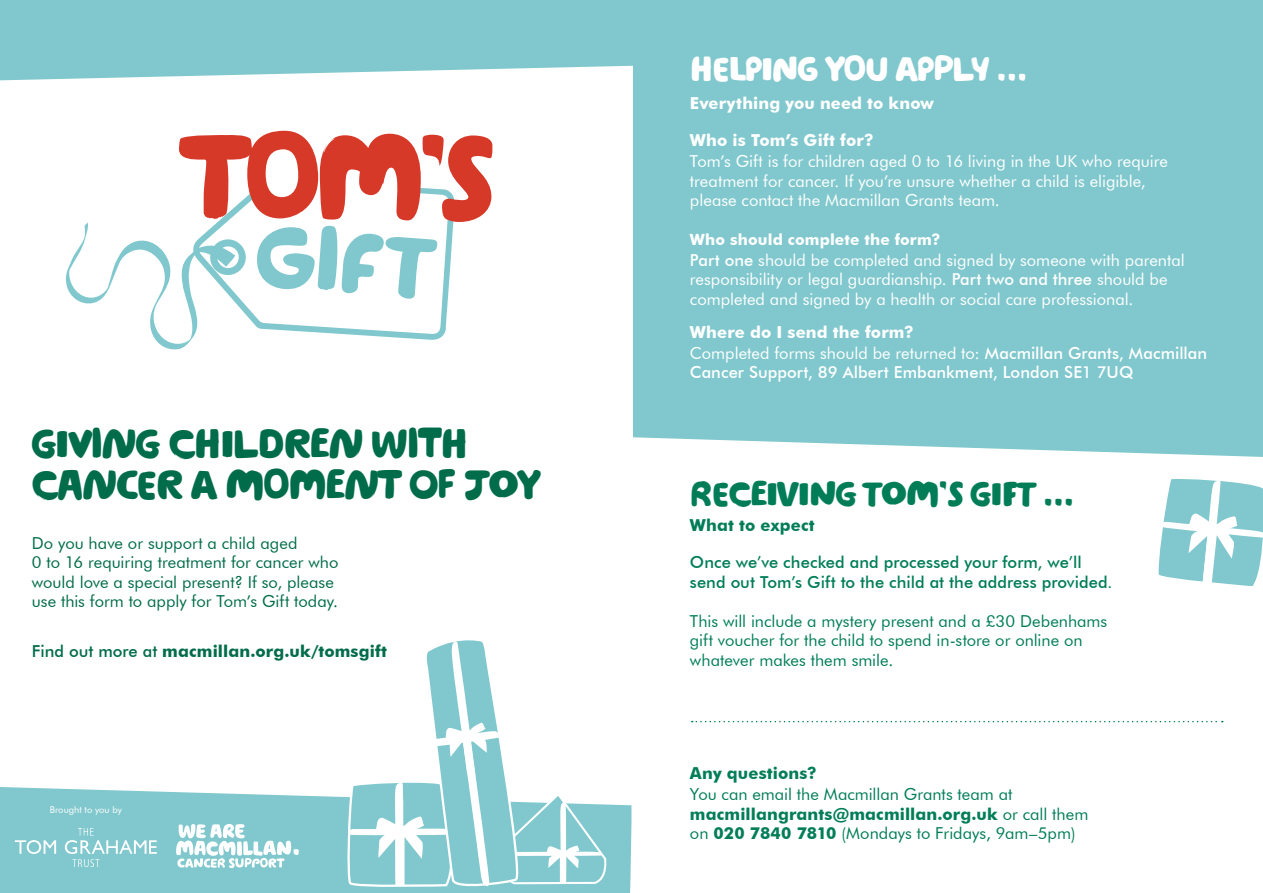
<style>
.page{position:relative;width:1263px;height:893px;background:#fff}
.page>*{position:absolute;margin:0;border:0;box-sizing:border-box;transform-origin:0 0}
.t1{font:40.65px/41px "Macmillan Headline";letter-spacing:-.005em;color:#006c4a}
.t2{font:34.5px "Macmillan Headline";color:#007d57}
.t3{font:34.5px "Macmillan Headline";letter-spacing:.005em;color:#fff}
.t4{font:16.5px/19.5px "Futura BT";color:#fff}
.t5{font:16.5px/19.5px "Futura BT";color:#007d57}
.t6{font:16.5px/19.5px "Futura BT";color:#006c4a}
.t7{font:500 16.5px/19.5px "Futura BT";letter-spacing:.005em;color:#fff}
.t8{font:500 16.5px/19.5px "Futura BT";letter-spacing:.005em;color:#007d57}
.t9{font:700 16.5px "Futura BT";letter-spacing:.005em;color:#fff}
.t10{font:700 16.5px "Futura BT";letter-spacing:.005em;color:#006c4a}
.t11{font:700 16.5px "Futura BT";letter-spacing:.01em;color:#007d57}
.t12{font:700 15.45px "Futura BT";letter-spacing:.01em;color:#fff}
.t13{font:9.45px "Futura BT";color:#fff}
.s1{font-weight:500}
.s2{font-weight:400}
.s3{font-weight:700}
</style>
<div class="page">
<svg style="left:0;top:787px;width:631px;height:106px;background:#89ccd0"></svg>
<svg style="left:344px;top:640px;width:264px;height:250px"></svg>
<svg style="left:0;top:0;width:634px;height:81px;background:#8ccdd1"></svg>
<svg style="left:65px;top:131px;width:427px;height:218px"></svg>
<svg style="left:15px;top:828px;width:142px;height:39px;background:#90cfd3"></svg>
<svg style="left:176px;top:824px;width:123px;height:44px"></svg>
<div style="left:634px;top:0;width:629px;height:457px;background:#80c8cd"></div>
<svg style="left:1158px;top:479px;width:105px;height:108px"></svg>
<svg style="left:692px;top:721px;width:531px;height:1px"></svg>
<h1 class="t1" style="left:32px;top:424px;width:509px">GIVING CHILDREN WITH<br>CANCER A MOMENT OF JOY</h1>
<p class="t6" style="left:32px;top:533px;width:308px">Do you have or support a child aged<br>0 to 16 requiring treatment for cancer who would love a special present? If so, please use this form to apply for Tom’s Gift today.</p>
<p class="t10" style="left:32px;top:641px;width:357px"><span class="s1">Find out more at</span> macmillan.org.uk/tomsgift</p>
<p class="t13" style="left:50px;top:804px;width:74px">Brought to you by</p>
<h2 class="t3" style="left:690px;top:48px;width:338px">HELPING YOU APPLY ...</h2>
<p class="t9" style="left:690px;top:94px;width:245px">Everything you need to know</p>
<p class="t9" style="left:690px;top:130px;width:185px">Who is Tom’s Gift for?</p>
<p class="t4" style="left:690px;top:152px;width:479px">Tom’s Gift is for children aged 0 to 16 living in the UK who require treatment for cancer. If you’re unsure whether a child is eligible, please contact the Macmillan Grants team.</p>
<p class="t12" style="left:690px;top:230px;width:252px">Who should complete the form?</p>
<p class="t4" style="left:690px;top:250px;width:496px"><span class="s1">Part one</span> should be completed and signed by someone with parental responsibility or legal guardianship. <span class="s1">Part two and three</span> should be completed and signed by a health or social care professional.</p>
<p class="t7" style="left:690px;top:343px;width:519px"><span class="s2">Completed forms should be returned to:</span> Macmillan Grants, Macmillan<br>Cancer Support, 89 Albert Embankment, London SE1 7UQ</p>
<p class="t9" style="left:690px;top:322px;width:225px">Where do I send the form?</p>
<h2 class="t2" style="left:690px;top:472px;width:385px">RECEIVING TOM’S GIFT ...</h2>
<p class="t11" style="left:690px;top:515px;width:126px">What to expect</p>
<p class="t8" style="left:690px;top:552px;width:424px">Once we’ve checked and processed your form, we’ll send out Tom’s Gift to the child at the address provided.</p>
<p class="t5" style="left:690px;top:611px;width:419px">This will include a mystery present and a £30 Debenhams gift voucher for the child to spend in-store or online on whatever makes them smile.</p>
<p class="t11" style="left:690px;top:763px;width:128px">Any questions?</p>
<p class="t5" style="left:690px;top:785px;width:400px">You can email the Macmillan Grants team at <span class="s3">macmillangrants@macmillan.org.uk</span> or call them on <span class="s3">020 7840 7810</span> (Mondays to Fridays, 9am–5pm)</p>
</div>
